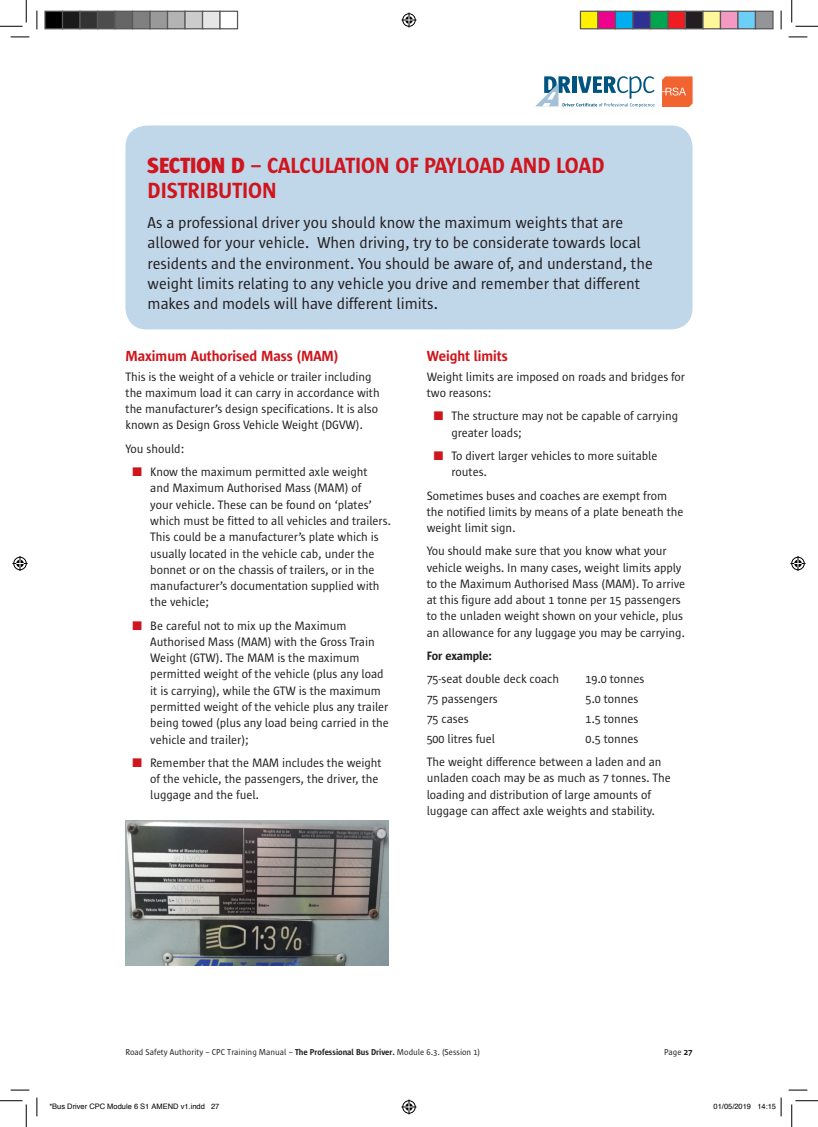
<style>
.page{position:relative;width:818px;height:1127px;background:#fff}
.page>*{position:absolute;margin:0;border:0;box-sizing:border-box;transform-origin:0 0}
.t1{font:600 22.5px/25px "Sun Sans";color:#cf151d}
.t2{font:16.25px/20px "Sun Sans";letter-spacing:-.005em;color:#231f20}
.t3{font:600 15px "Sun Sans";color:#cf151d}
.t4{font:12.5px/16.2px "Sun Sans";letter-spacing:-.005em;color:#231f20}
.t5{font:600 12.5px "Sun Sans";letter-spacing:-.005em;color:#231f20}
.t6{font:8.75px "Sun Sans";color:#231f20}
.t7{font:7.5px "Helvetica";color:#000}
.s1{font-weight:800}
.s2{color:#cf151d}
.s3{font-weight:600}
</style>
<div class="page">
<svg style="left:535px;top:76px;width:119px;height:31px"></svg>
<svg style="left:662px;top:76px;width:30px;height:31px"></svg>
<div style="left:125px;top:125px;width:567px;height:204px;background:#c0d6e9;border-radius:21px"></div>
<img style="left:125px;top:820px;width:263px;height:145px">
<svg style="left:11px;top:36px;width:18px;height:2px"></svg>
<svg style="left:788px;top:36px;width:19px;height:2px"></svg>
<svg style="left:11px;top:1089px;width:18px;height:1px"></svg>
<svg style="left:788px;top:1089px;width:19px;height:1px"></svg>
<svg style="left:36px;top:11px;width:2px;height:18px"></svg>
<svg style="left:36px;top:1097px;width:2px;height:18px"></svg>
<svg style="left:780px;top:11px;width:2px;height:18px"></svg>
<svg style="left:0;top:0;width:27px;height:27px"></svg>
<svg style="left:0;top:1100px;width:27px;height:26px"></svg>
<svg style="left:791px;top:0;width:27px;height:27px"></svg>
<svg style="left:791px;top:1100px;width:27px;height:26px"></svg>
<svg style="left:401px;top:13px;width:15px;height:15px"></svg>
<svg style="left:401px;top:1099px;width:15px;height:15px"></svg>
<svg style="left:13px;top:556px;width:15px;height:15px"></svg>
<svg style="left:790px;top:556px;width:15px;height:15px"></svg>
<div style="left:45px;top:11px;width:18px;height:18px;background:#000"></div>
<div style="left:44px;top:11px;width:19px;height:18px;border:1px solid #595959"></div>
<div style="left:63px;top:11px;width:17px;height:18px;background:#1a1a1a"></div>
<div style="left:62px;top:11px;width:19px;height:18px;border:1px solid #595959"></div>
<div style="left:80px;top:11px;width:18px;height:18px;background:#333"></div>
<div style="left:79px;top:11px;width:19px;height:18px;border:1px solid #595959"></div>
<div style="left:98px;top:11px;width:17px;height:18px;background:#4d4d4d"></div>
<div style="left:97px;top:11px;width:19px;height:18px;border:1px solid #595959"></div>
<div style="left:115px;top:11px;width:18px;height:18px;background:#666"></div>
<div style="left:114px;top:11px;width:19px;height:18px;border:1px solid #595959"></div>
<div style="left:133px;top:11px;width:17px;height:18px;background:#808080"></div>
<div style="left:132px;top:11px;width:19px;height:18px;border:1px solid #595959"></div>
<div style="left:150px;top:11px;width:18px;height:18px;background:#999"></div>
<div style="left:149px;top:11px;width:19px;height:18px;border:1px solid #595959"></div>
<div style="left:168px;top:11px;width:17px;height:18px;background:#b3b3b3"></div>
<div style="left:167px;top:11px;width:19px;height:18px;border:1px solid #595959"></div>
<div style="left:185px;top:11px;width:18px;height:18px;background:#ccc"></div>
<div style="left:184px;top:11px;width:19px;height:18px;border:1px solid #595959"></div>
<div style="left:203px;top:11px;width:17px;height:18px;background:#e6e6e6"></div>
<div style="left:202px;top:11px;width:19px;height:18px;border:1px solid #595959"></div>
<div style="left:219px;top:11px;width:19px;height:18px;border:1px solid #595959"></div>
<div style="left:580px;top:11px;width:18px;height:18px;background:#fff101"></div>
<div style="left:580px;top:11px;width:18px;height:18px;border:1px solid #595959"></div>
<div style="left:598px;top:11px;width:17px;height:18px;background:#ed028c"></div>
<div style="left:597px;top:11px;width:19px;height:18px;border:1px solid #595959"></div>
<div style="left:615px;top:11px;width:18px;height:18px;background:#00aeef"></div>
<div style="left:615px;top:11px;width:18px;height:18px;border:1px solid #595959"></div>
<div style="left:633px;top:11px;width:17px;height:18px;background:#2e3092"></div>
<div style="left:632px;top:11px;width:19px;height:18px;border:1px solid #595959"></div>
<div style="left:650px;top:11px;width:18px;height:18px;background:#00a54f"></div>
<div style="left:650px;top:11px;width:18px;height:18px;border:1px solid #595959"></div>
<div style="left:668px;top:11px;width:17px;height:18px;background:#ee1d23"></div>
<div style="left:667px;top:11px;width:19px;height:18px;border:1px solid #595959"></div>
<div style="left:685px;top:11px;width:18px;height:18px;background:#231f20"></div>
<div style="left:685px;top:11px;width:18px;height:18px;border:1px solid #595959"></div>
<div style="left:703px;top:11px;width:17px;height:18px;background:#fff79a"></div>
<div style="left:702px;top:11px;width:19px;height:18px;border:1px solid #595959"></div>
<div style="left:720px;top:11px;width:18px;height:18px;background:#f499c2"></div>
<div style="left:720px;top:11px;width:18px;height:18px;border:1px solid #595959"></div>
<div style="left:738px;top:11px;width:17px;height:18px;background:#6bcff6"></div>
<div style="left:737px;top:11px;width:19px;height:18px;border:1px solid #595959"></div>
<div style="left:755px;top:11px;width:18px;height:18px;background:#939598"></div>
<div style="left:755px;top:11px;width:18px;height:18px;border:1px solid #595959"></div>
<svg style="left:780px;top:1097px;width:2px;height:18px"></svg>
<h1 class="t1" style="left:148px;top:153px;width:458px"><span class="s1">SECTION D</span> – CALCULATION OF PAYLOAD AND LOAD<br>DISTRIBUTION</h1>
<p class="t2" style="left:148px;top:213px;width:507px">As a professional driver you should know the maximum weights that are allowed for your vehicle. When driving, try to be considerate towards local residents and the environment. You should be aware of, and understand, the weight limits relating to any vehicle you drive and remember that different makes and models will have different limits.</p>
<p class="t3" style="left:125px;top:348px;width:214px">Maximum Authorised Mass (MAM)</p>
<p class="t4" style="left:125px;top:368px;width:256px">This is the weight of a vehicle or trailer including the maximum load it can carry in accordance with the manufacturer’s design specifications. It is also known as Design Gross Vehicle Weight (DGVW).</p>
<p class="t4" style="left:125px;top:440px;width:60px">You should:</p>
<p class="t4" style="left:150px;top:464px;width:242px;text-indent:-18px"><span class="s2">■</span> Know the maximum permitted axle weight<br>and Maximum Authorised Mass (MAM) of<br>your vehicle. These can be found on ‘plates’ which must be fitted to all vehicles and trailers.<br>This could be a manufacturer’s plate which is usually located in the vehicle cab, under the bonnet or on the chassis of trailers, or in the manufacturer’s documentation supplied with the vehicle;</p>
<p class="t4" style="left:150px;top:617px;width:240px;text-indent:-18px"><span class="s2">■</span> Be careful not to mix up the Maximum Authorised Mass (MAM) with the Gross Train Weight (GTW). The MAM is the maximum permitted weight of the vehicle (plus any load it is carrying), while the GTW is the maximum permitted weight of the vehicle plus any trailer being towed (plus any load being carried in the vehicle and trailer);</p>
<p class="t4" style="left:150px;top:754px;width:233px;text-indent:-18px"><span class="s2">■</span> Remember that the MAM includes the weight of the vehicle, the passengers, the driver, the luggage and the fuel.</p>
<p class="t3" style="left:427px;top:348px;width:83px">Weight limits</p>
<p class="t4" style="left:427px;top:368px;width:260px">Weight limits are imposed on roads and bridges for two reasons:</p>
<p class="t4" style="left:451px;top:408px;width:228px;text-indent:-18px"><span class="s2">■</span> The structure may not be capable of carrying greater loads;</p>
<p class="t4" style="left:451px;top:447px;width:207px;text-indent:-18px"><span class="s2">■</span> To divert larger vehicles to more suitable routes.</p>
<p class="t4" style="left:427px;top:487px;width:258px">Sometimes buses and coaches are exempt from the notified limits by means of a plate beneath the weight limit sign.</p>
<p class="t4" style="left:427px;top:543px;width:260px">You should make sure that you know what your vehicle weighs. In many cases, weight limits apply to the Maximum Authorised Mass (MAM). To arrive at this figure add about 1 tonne per 15 passengers to the unladen weight shown on your vehicle, plus an allowance for any luggage you may be carrying.</p>
<p class="t5" style="left:427px;top:649px;width:67px">For example:</p>
<p class="t4" style="left:427px;top:671px;width:134px">75-seat double deck coach</p>
<p class="t4" style="left:585px;top:671px;width:60px">19.0 tonnes</p>
<p class="t4" style="left:427px;top:691px;width:73px">75 passengers</p>
<p class="t4" style="left:585px;top:691px;width:54px">5.0 tonnes</p>
<p class="t4" style="left:427px;top:710px;width:44px">75 cases</p>
<p class="t4" style="left:585px;top:710px;width:54px">1.5 tonnes</p>
<p class="t4" style="left:427px;top:730px;width:70px">500 litres fuel</p>
<p class="t4" style="left:427px;top:727px;width:236px;line-height:23.4px;text-indent:159px">0.5 tonnes<br>The weight difference between a laden and an</p>
<p class="t4" style="left:427px;top:770px;width:246px">unladen coach may be as much as 7 tonnes. The loading and distribution of large amounts of luggage can affect axle weights and stability.</p>
<p class="t6" style="left:125px;top:1046px;width:356px">Road Safety Authority – CPC Training Manual – <span class="s3">The Professional Bus Driver.</span> Module 6.3. (Session 1)</p>
<p class="t6" style="left:664px;top:1046px;width:30px">Page <span class="s3">27</span></p>
<p class="t7" style="left:49px;top:1100px;width:172px">*Bus Driver CPC Module 6 S1 AMEND v1.indd 27</p>
<p class="t7" style="left:713px;top:1100px;width:64px">01/05/2019 14:15</p>
</div>
